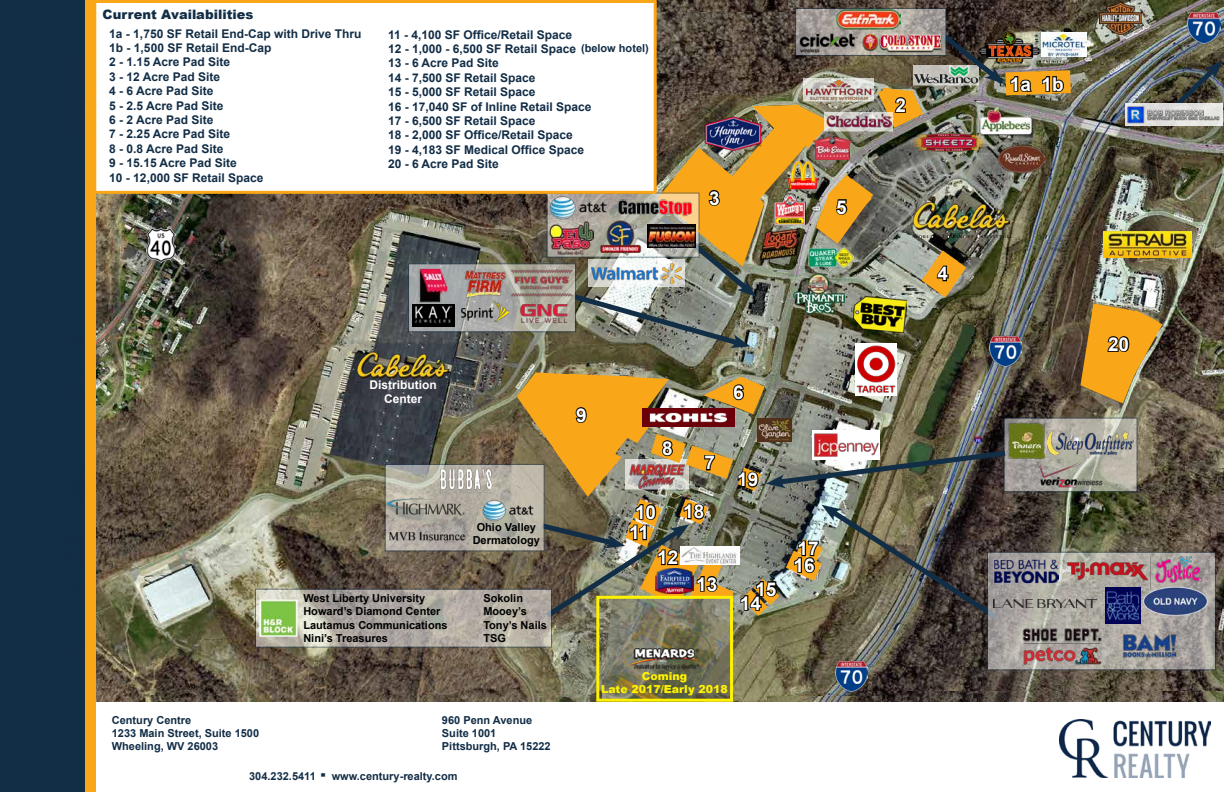
<style>
.page{position:relative;width:1224px;height:792px;background:#fff}
.page>*{position:absolute;margin:0;border:0;box-sizing:border-box;transform-origin:0 0}
.t1{font:700 19px "Arial";color:#fff}
.t2{font:900 13px "Arial";color:#122d46}
.t3{font:700 12px/14.4px "Arial";color:#122d46}
.t4{font:700 12px/14.4px "Arial";color:#fff;text-align:center}
.t5{font:700 11px/13px "Arial";color:#000;text-align:center}
.t6{font:700 11px "Arial";color:#122d46}
.t7{font:900 11px/13.2px "Arial";color:#fff200;text-align:center}
.s1{font-size:11px}
</style>
<div class="page">
<img style="left:96px;top:0;width:1128px;height:702px">
<img style="left:657px;top:0;width:131px;height:12px">
<div style="left:0;top:0;width:86px;height:792px;background:#122d46"></div>
<div style="left:86px;top:0;width:10px;height:792px;background:#faa619"></div>
<svg style="left:408px;top:263px;width:103px;height:69px;background:#939798"></svg>
<img style="left:464px;top:265px;width:41px;height:23px">
<img style="left:457px;top:288px;width:54px;height:39px">
<img style="left:413px;top:264px;width:39px;height:41px">
<img style="left:412px;top:305px;width:42px;height:22px">
<svg style="left:385px;top:464px;width:126px;height:87px;background:#afada1"></svg>
<img style="left:146px;top:228px;width:29px;height:34px">
<img style="left:1059px;top:720px;width:151px;height:57px">
<img style="left:358px;top:352px;width:90px;height:30px">
<img style="left:1188px;top:0;width:36px;height:29px">
<img style="left:1188px;top:12px;width:32px;height:17px">
<img style="left:835px;top:660px;width:33px;height:31px">
<img style="left:602px;top:624px;width:127px;height:74px">
<div style="left:596px;top:596px;width:137px;height:106px;border:3px solid #fff200"></div>
<img style="left:631px;top:648px;width:68px;height:23px">
<img style="left:386px;top:497px;width:79px;height:21px">
<img style="left:482px;top:500px;width:29px;height:22px">
<img style="left:388px;top:519px;width:78px;height:34px">
<img style="left:438px;top:465px;width:59px;height:32px">
<img style="left:868px;top:691px;width:356px;height:11px">
<img style="left:768px;top:696px;width:114px;height:6px">
<div style="left:95px;top:2px;width:560px;height:190px;background:#fff"></div>
<div style="left:93px;top:0;width:564px;height:194px;border:3px solid #faa619"></div>
<svg style="left:255px;top:589px;width:297px;height:59px;background:#ada8a0"></svg>
<img style="left:249px;top:592px;width:60px;height:52px">
<img style="left:797px;top:10px;width:147px;height:19px">
<div style="left:795px;top:8px;width:151px;height:48px;border:1px solid #122d46"></div>
<img style="left:836px;top:6px;width:65px;height:23px">
<img style="left:989px;top:624px;width:225px;height:44px">
<div style="left:987px;top:552px;width:229px;height:118px;border:1px solid #122d46"></div>
<img style="left:1120px;top:624px;width:61px;height:44px">
<img style="left:1022px;top:627px;width:80px;height:16px">
<img style="left:1023px;top:647px;width:79px;height:18px">
<img style="left:1100px;top:2px;width:42px;height:27px">
<img style="left:511px;top:29px;width:712px;height:595px">
<p class="t2" style="left:103px;top:5px;width:152px">Current Availabilities</p>
<p class="t3" style="left:109px;top:27px;width:254px">1a - 1,750 SF Retail End-Cap with Drive Thru<br>1b - 1,500 SF Retail End-Cap<br>2 - 1.15 Acre Pad Site<br>3 - 12 Acre Pad Site<br>4 - 6 Acre Pad Site<br>5 - 2.5 Acre Pad Site<br>6 - 2 Acre Pad Site<br>7 - 2.25 Acre Pad Site<br>8 - 0.8 Acre Pad Site<br>9 - 15.15 Acre Pad Site<br>10 - 12,000 SF Retail Space</p>
<p class="t3" style="left:388px;top:28px;width:262px">11 - 4,100 SF Office/Retail Space<br>12 - 1,000 - 6,500 SF Retail Space <span class="s1">(below hotel)<br></span>13 - 6 Acre Pad Site<br>14 - 7,500 SF Retail Space<br>15 - 5,000 SF Retail Space<br>16 - 17,040 SF of Inline Retail Space<br>17 - 6,500 SF Retail Space<br>18 - 2,000 SF Office/Retail Space<br>19 - 4,183 SF Medical Office Space<br>20 - 6 Acre Pad Site</p>
<h1 class="t1" style="left:709px;top:185px;width:12px">3</h1>
<h1 class="t1" style="left:836px;top:194px;width:12px">5</h1>
<p class="t4" style="left:369px;top:378px;width:69px">Distribution<br>Center</p>
<h1 class="t1" style="left:733px;top:380px;width:12px">6</h1>
<h1 class="t1" style="left:576px;top:402px;width:12px">9</h1>
<h1 class="t1" style="left:662px;top:436px;width:12px">8</h1>
<h1 class="t1" style="left:704px;top:450px;width:12px">7</h1>
<h1 class="t1" style="left:737px;top:467px;width:23px">19</h1>
<h1 class="t1" style="left:635px;top:499px;width:23px">10</h1>
<h1 class="t1" style="left:683px;top:499px;width:23px">18</h1>
<p class="t5" style="left:473px;top:521px;width:69px">Ohio Valley<br>Dermatology</p>
<h1 class="t1" style="left:629px;top:520px;width:22px">11</h1>
<h1 class="t1" style="left:657px;top:545px;width:23px">12</h1>
<h1 class="t1" style="left:798px;top:536px;width:23px">17</h1>
<h1 class="t1" style="left:794px;top:553px;width:23px">16</h1>
<p class="t5" style="left:303px;top:592px;width:124px">West Liberty University</p>
<p class="t5" style="left:483px;top:592px;width:41px">Sokolin</p>
<p class="t5" style="left:303px;top:605px;width:139px">Howard’s Diamond Center</p>
<p class="t5" style="left:483px;top:605px;width:45px">Mooey’s</p>
<p class="t5" style="left:303px;top:619px;width:146px">Lautamus Communications</p>
<p class="t5" style="left:483px;top:619px;width:65px">Tony’s Nails</p>
<p class="t5" style="left:303px;top:632px;width:86px">Nini’s Treasures</p>
<p class="t5" style="left:483px;top:632px;width:24px">TSG</p>
<h1 class="t1" style="left:696px;top:571px;width:23px">13</h1>
<h1 class="t1" style="left:755px;top:576px;width:23px">15</h1>
<h1 class="t1" style="left:740px;top:590px;width:23px">14</h1>
<p class="t7" style="left:601px;top:669px;width:128px">Coming<br>Late 2017/Early 2018</p>
<p class="t6" style="left:112px;top:713px;width:81px">Century Centre</p>
<p class="t6" style="left:442px;top:713px;width:92px">960 Penn Avenue</p>
<p class="t6" style="left:112px;top:726px;width:149px">1233 Main Street, Suite 1500</p>
<p class="t6" style="left:442px;top:726px;width:56px">Suite 1001</p>
<p class="t6" style="left:112px;top:739px;width:108px">Wheeling, WV 26003</p>
<p class="t6" style="left:442px;top:739px;width:110px">Pittsburgh, PA 15222</p>
<p class="t6" style="left:249px;top:769px;width:210px">304.232.5411 www.century-realty.com</p>
<h1 class="t1" style="left:895px;top:92px;width:12px">2</h1>
<h1 class="t1" style="left:938px;top:261px;width:12px">4</h1>
<h1 class="t1" style="left:1010px;top:71px;width:55px">1a 1b</h1>
<h1 class="t1" style="left:1108px;top:331px;width:23px">20</h1>
</div>
